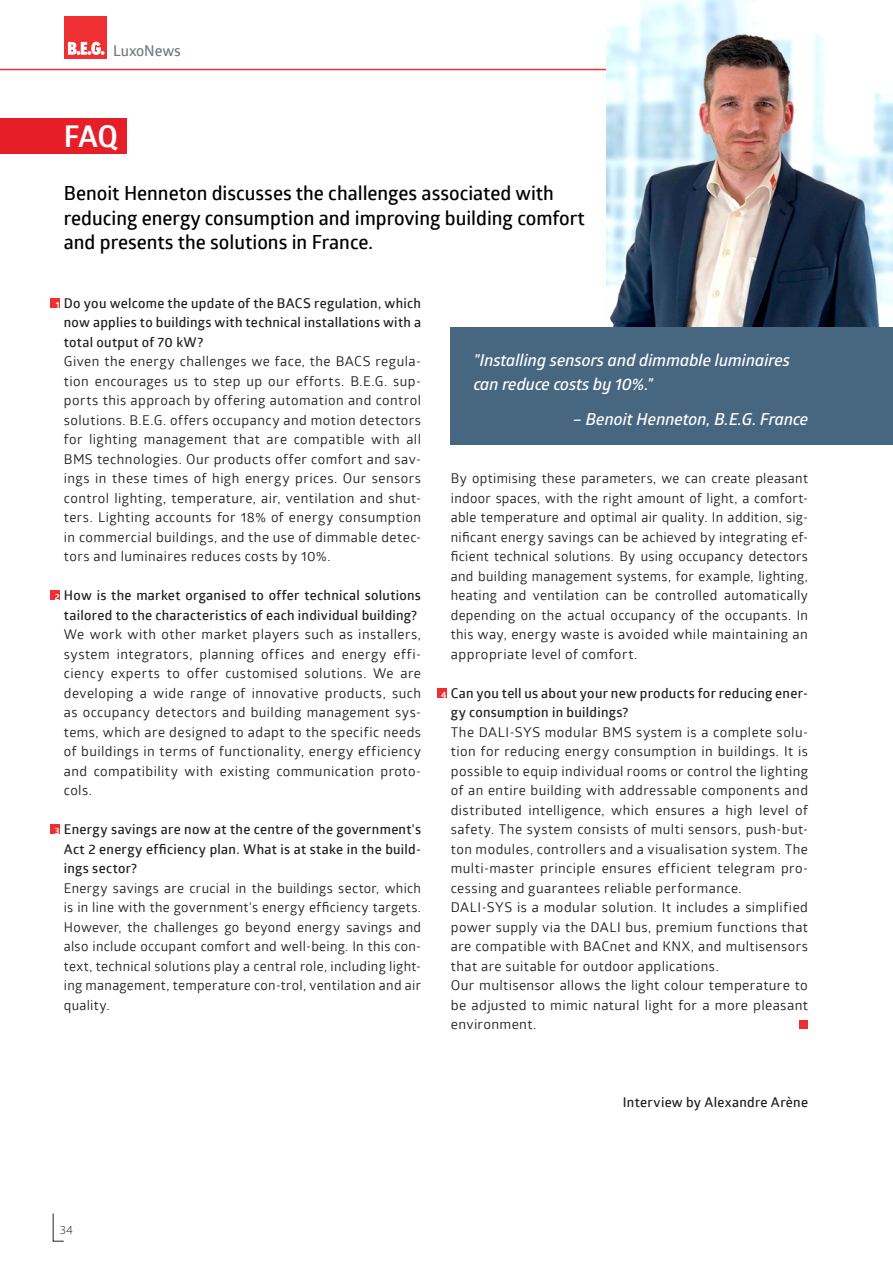
<style>
.page{position:relative;width:893px;height:1263px;background:#fff}
.page>*{position:absolute;margin:0;border:0;box-sizing:border-box;transform-origin:0 0}
.t1{font:700 30px "Glober";color:#fff}
.t2{font:600 19.5px/24.3px "Glober";color:#000}
.t3{font:italic 600 16.5px/24.3px "Glober";color:#fff}
.t4{font:600 15px "Glober";letter-spacing:-.005em;color:#717d83}
.t5{font:13.5px/19.5px "Glober";letter-spacing:.03em;color:#231f20;text-align:justify}
.t6{font:600 13.5px/19.5px "Glober";letter-spacing:.02em;color:#231f20;text-align:justify}
.t7{font:11.7px "Glober";color:#231f20}
.t8{font:700 9px "Glober";color:#fff}
</style>
<div class="page">
<svg style="left:52px;top:1213px;width:12px;height:29px"></svg>
<hr style="left:0;top:69px;width:893px;height:1px;background:#ee3033">
<div style="left:64px;top:16px;width:42px;height:43px;background:#ee3033"></div>
<svg style="left:68px;top:42px;width:37px;height:13px"></svg>
<div style="left:0;top:118px;width:127px;height:35px;background:#e61e28"></div>
<img style="left:607px;top:0;width:286px;height:327px">
<div style="left:799px;top:1020px;width:9px;height:9px;background:#ee3033"></div>
<div style="left:50px;top:298px;width:10px;height:10px;background:#ee3033"></div>
<div style="left:50px;top:590px;width:10px;height:10px;background:#ee3033"></div>
<div style="left:50px;top:824px;width:10px;height:10px;background:#ee3033"></div>
<div style="left:437px;top:688px;width:9px;height:10px;background:#ee3033"></div>
<div style="left:451px;top:327px;width:442px;height:117px;background:#476680"></div>
<p class="t4" style="left:113px;top:40px;width:69px">LuxoNews</p>
<h1 class="t1" style="left:64px;top:116px;width:56px">FAQ</h1>
<h2 class="t2" style="left:64px;top:181px;width:523px">Benoit Henneton discusses the challenges associated with reducing energy consumption and improving building comfort and presents the solutions in France.</h2>
<p class="t6" style="left:64px;top:293px;width:359px">Do you welcome the update of the BACS regulation, which now applies to buildings with technical installations with a total output of 70 kW?</p>
<p class="t5" style="left:64px;top:351px;width:359px">Given the energy challenges we face, the BACS regula&shy;tion encourages us to step up our efforts. B.E.G. sup&shy;ports this approach by offering automation and control solutions. B.E.G. offers occupancy and motion detectors for lighting management that are compatible with all BMS technologies. Our products offer comfort and sav&shy;ings in these times of high energy prices. Our sensors control lighting, temperature, air, ventilation and shut&shy;ters. Lighting accounts for 18% of energy consumption in commercial buildings, and the use of dimmable detec&shy;tors and luminaires reduces costs by 10%.</p>
<p class="t6" style="left:64px;top:585px;width:359px">How is the market organised to offer technical solutions tailored to the characteristics of each individual building?</p>
<p class="t5" style="left:64px;top:624px;width:359px">We work with other market players such as installers, system integrators, planning offices and energy effi&shy;ciency experts to offer customised solutions. We are developing a wide range of innovative products, such as occupancy detectors and building management sys&shy;tems, which are designed to adapt to the specific needs of buildings in terms of functionality, energy efficiency and compatibility with existing communication proto&shy;cols.</p>
<p class="t6" style="left:64px;top:819px;width:359px">Energy savings are now at the centre of the government's Act 2 energy efficiency plan. What is at stake in the build&shy;ings sector?</p>
<p class="t5" style="left:64px;top:877px;width:359px">Energy savings are crucial in the buildings sector, which is in line with the government's energy efficiency targets.<br>However, the challenges go beyond energy savings and also include occupant comfort and well-being. In this con&shy;text, technical solutions play a central role, including light&shy;ing management, temperature con-trol, ventilation and air quality.</p>
<p class="t8" style="left:56px;top:298px;width:5px">1</p>
<p class="t8" style="left:55px;top:591px;width:6px">2</p>
<p class="t8" style="left:55px;top:825px;width:6px">3</p>
<p class="t3" style="left:474px;top:347px;width:318px">"Installing sensors and dimmable luminaires can reduce costs by 10%."</p>
<p class="t3" style="left:573px;top:406px;width:237px">– Benoit Henneton, B.E.G. France</p>
<p class="t5" style="left:451px;top:468px;width:359px">By optimising these parameters, we can create pleasant indoor spaces, with the right amount of light, a comfort&shy;able temperature and optimal air quality. In addition, sig&shy;nificant energy savings can be achieved by integrating ef&shy;ficient technical solutions. By using occupancy detectors and building management systems, for example, lighting, heating and ventilation can be controlled automatically depending on the actual occupancy of the occupants. In this way, energy waste is avoided while maintaining an appropriate level of comfort.</p>
<p class="t6" style="left:451px;top:683px;width:359px">Can you tell us about your new products for reducing ener&shy;gy consumption in buildings?</p>
<p class="t5" style="left:451px;top:721px;width:359px;text-align:left">The DALI-SYS modular BMS system is a complete solu&shy;tion for reducing energy consumption in buildings. It is possible to equip individual rooms or control the lighting of an entire building with addressable components and distributed intelligence, which ensures a high level of safety. The system consists of multi sensors, push-but&shy;ton modules, controllers and a visualisation system. The multi-master principle ensures efficient telegram pro&shy;cessing and guarantees reliable performance.<br>DALI-SYS is a modular solution. It includes a simplified power supply via the DALI bus, premium functions that are compatible with BACnet and KNX, and multisensors that are suitable for outdoor applications.<br>Our multisensor allows the light colour temperature to be adjusted to mimic natural light for a more pleasant environment.</p>
<p class="t8" style="left:441px;top:688px;width:7px">4</p>
<p class="t6" style="left:623px;top:1092px;width:187px">Interview by Alexandre Arène</p>
<p class="t7" style="left:60px;top:1222px;width:15px">34</p>
</div>
